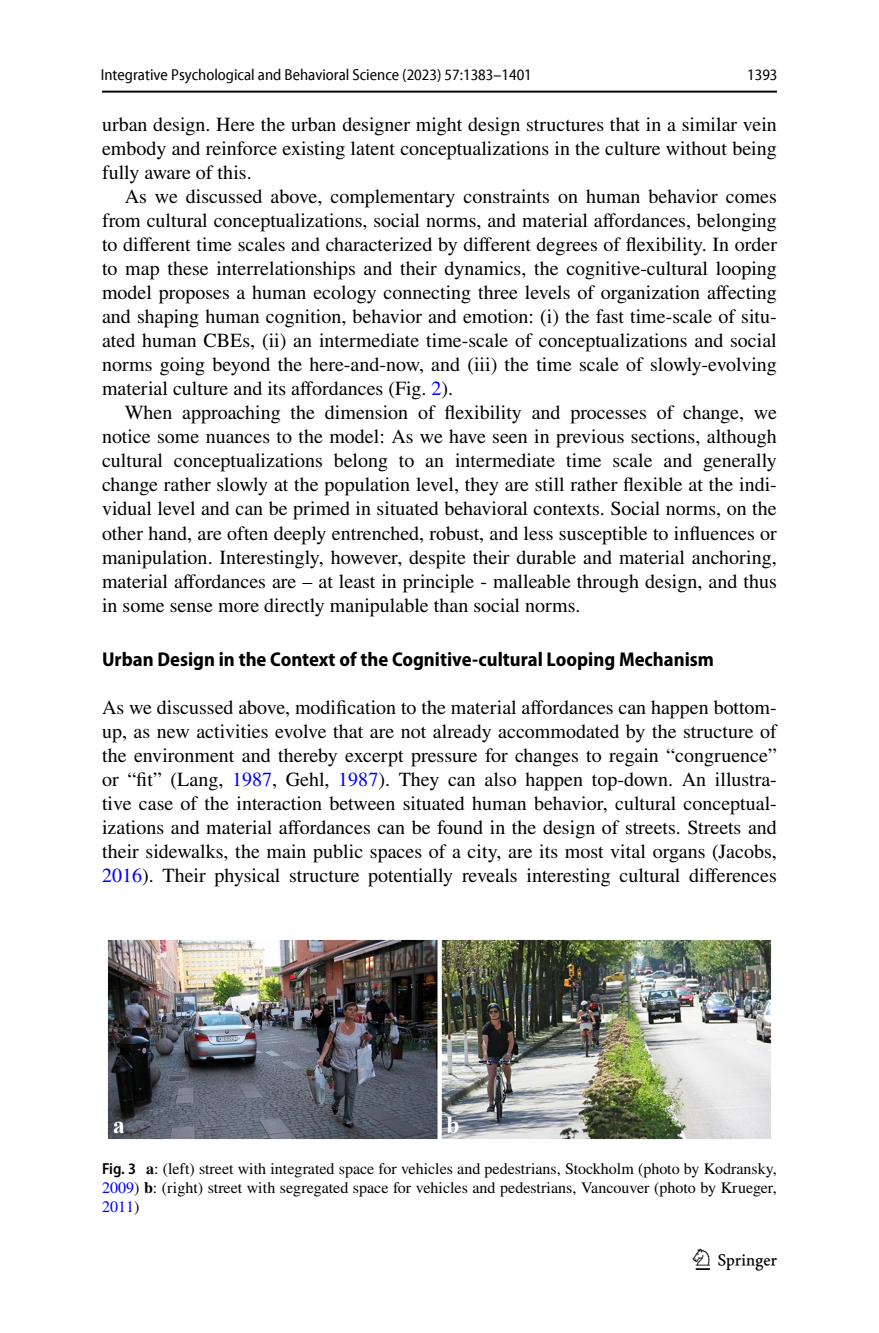
<style>
.page{position:relative;width:879px;height:1333px;background:#fff}
.page>*{position:absolute;margin:0;border:0;box-sizing:border-box;transform-origin:0 0}
.t1{font:30px "Springnew Regular 3";color:#000}
.t2{font:20px/24px "STIX";color:#000;text-align:justify}
.t3{font:700 semi-condensed 20px "Myriad Pro";color:#000}
.t4{font:16px/19px "STIX";color:#000;text-align:justify}
.t5{font:semi-condensed 16px "Myriad Pro Unic";color:#000}
.s1{color:#00f}
.s2{font-family:"Myriad Pro";font-weight:600;font-stretch:semi-condensed}
.s3{font-weight:700}
</style>
<div class="page">
<hr style="left:102px;top:91px;width:675px;height:2px;background:#000">
<img style="left:108px;top:939px;width:663px;height:199px">
<p class="t5" style="left:101px;top:69px;width:432px">Integrative Psychological and Behavioral Science (2023) 57:1383–1401</p>
<p class="t5" style="left:747px;top:69px;width:32px">1393</p>
<p class="t2" style="left:102px;top:114px;width:676px">urban design. Here the urban designer might design structures that in a similar vein embody and reinforce existing latent conceptualizations in the culture without being fully aware of this.</p>
<p class="t2" style="left:102px;top:186px;width:676px;text-indent:23px">As we discussed above, complementary constraints on human behavior comes from cultural conceptualizations, social norms, and material affordances, belonging to different time scales and characterized by different degrees of flexibility. In order to map these interrelationships and their dynamics, the cognitive-cultural looping model proposes a human ecology connecting three levels of organization affecting and shaping human cognition, behavior and emotion: (i) the fast time-scale of situ&shy;ated human CBEs, (ii) an intermediate time-scale of conceptualizations and social norms going beyond the here-and-now, and (iii) the time scale of slowly-evolving material culture and its affordances (Fig. <span class="s1">2</span>).</p>
<p class="t2" style="left:102px;top:402px;width:676px;text-indent:23px">When approaching the dimension of flexibility and processes of change, we notice some nuances to the model: As we have seen in previous sections, although cultural conceptualizations belong to an intermediate time scale and generally change rather slowly at the population level, they are still rather flexible at the indi&shy;vidual level and can be primed in situated behavioral contexts. Social norms, on the other hand, are often deeply entrenched, robust, and less susceptible to influences or manipulation. Interestingly, however, despite their durable and material anchoring, material affordances are – at least in principle - malleable through design, and thus in some sense more directly manipulable than social norms.</p>
<p class="t3" style="left:102px;top:647px;width:613px">Urban Design in the Context of the Cognitive‑cultural Looping Mechanism</p>
<p class="t2" style="left:102px;top:696px;width:676px">As we discussed above, modification to the material affordances can happen bottom&shy;up, as new activities evolve that are not already accommodated by the structure of the environment and thereby excerpt pressure for changes to regain “congruence” or “fit” (Lang, <span class="s1">1987</span>, Gehl, <span class="s1">1987</span>). They can also happen top-down. An illustra&shy;tive case of the interaction between situated human behavior, cultural conceptual&shy;izations and material affordances can be found in the design of streets. Streets and their sidewalks, the main public spaces of a city, are its most vital organs (Jacobs, <span class="s1">2016</span>). Their physical structure potentially reveals interesting cultural differences</p>
<p class="t4" style="left:102px;top:1159px;width:676px"><span class="s2">Fig. 3</span> <span class="s3">a</span>: (left) street with integrated space for vehicles and pedestrians, Stockholm (photo by Kodransky, <span class="s1">2009</span>) <span class="s3">b</span>: (right) street with segregated space for vehicles and pedestrians, Vancouver (photo by Krueger, <span class="s1">2011</span>)</p>
<h1 class="t1" style="left:696px;top:1248px;width:83px">1 3</h1>
</div>
